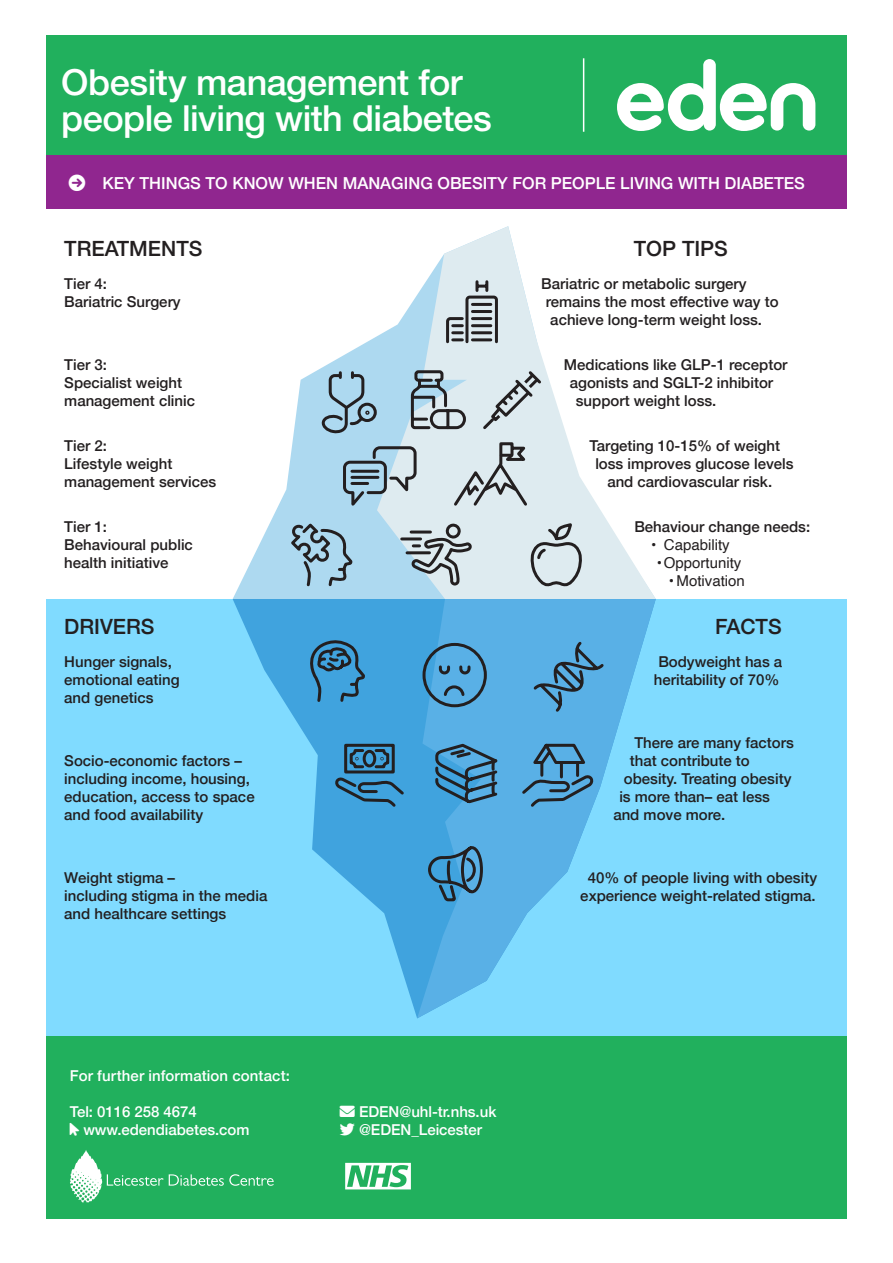
<style>
.page{position:relative;width:893px;height:1263px;background:#fff}
.page>*{position:absolute;margin:0;border:0;box-sizing:border-box;transform-origin:0 0}
.t1{font:500 36px/36px "Helvetica Neue LT Std";letter-spacing:-.015em;color:#fff}
.Paragraph_Style_2{font:500 21px "Helvetica Neue";color:#231f20}
.t2{font:500 16.5px "Helvetica Neue";color:#fff}
.Bold{font:500 15px/18px "Helvetica Neue";color:#231f20}
.t3{font:500 15px "Helvetica Neue";letter-spacing:-.005em;color:#fff}
.t4{font:15px "Helvetica";color:#231f20}
</style>
<div class="page">
<div style="left:46px;top:599px;width:801px;height:437px;background:#80dbff"></div>
<div style="left:46px;top:35px;width:801px;height:120px;background:#21b05d"></div>
<svg style="left:617px;top:59px;width:198px;height:72px"></svg>
<div style="left:46px;top:1036px;width:801px;height:183px;background:#21b05d"></div>
<svg style="left:70px;top:1150px;width:204px;height:52px"></svg>
<svg style="left:345px;top:1163px;width:66px;height:26px"></svg>
<hr style="left:583px;top:58px;width:1px;height:74px;background:#fff">
<div style="left:46px;top:155px;width:801px;height:53px;background:#90268f"></div>
<svg style="left:233px;top:599px;width:184px;height:419px"></svg>
<svg style="left:233px;top:336px;width:144px;height:263px"></svg>
<svg style="left:377px;top:226px;width:279px;height:373px"></svg>
<svg style="left:417px;top:599px;width:239px;height:419px;fill:#59b0e6"></svg>
<svg style="left:288px;top:521px;width:66px;height:68px;background:#92b5c8"></svg>
<hr style="left:407px;top:551px;width:22px;height:3px;background:#231f20">
<hr style="left:402px;top:537px;width:19px;height:3px;background:#231f20">
<svg style="left:529px;top:522px;width:54px;height:67px;background:#bcc6ca"></svg>
<svg style="left:480px;top:368px;width:64px;height:64px;background:#c6d1d5"></svg>
<svg style="left:305px;top:636px;width:61px;height:68px;background:#3986b5"></svg>
<svg style="left:531px;top:639px;width:75px;height:75px;background:#519bc9"></svg>
<svg style="left:427px;top:844px;width:57px;height:59px;background:#4086b1"></svg>
<svg style="left:341px;top:445px;width:77px;height:67px;background:#a7c0cd"></svg>
<hr style="left:352px;top:470px;width:26px;height:3px;background:#231f20">
<hr style="left:352px;top:476px;width:26px;height:3px;background:#231f20">
<hr style="left:352px;top:482px;width:16px;height:3px;background:#231f20">
<svg style="left:409px;top:369px;width:58px;height:62px;background:#a1b0b8"></svg>
<svg style="left:519px;top:739px;width:77px;height:70px;background:#4e94c0"></svg>
<svg style="left:332px;top:742px;width:75px;height:67px;background:#3881ad"></svg>
<svg style="left:451px;top:441px;width:79px;height:67px;background:#bec8cc"></svg>
<svg style="left:434px;top:742px;width:66px;height:63px;background:#4384ad"></svg>
<svg style="left:322px;top:373px;width:56px;height:60px;background:#8fb0c3"></svg>
<svg style="left:445px;top:282px;width:54px;height:63px;background:#a5adb1"></svg>
<svg style="left:409px;top:523px;width:79px;height:186px;background:#77aecf"></svg>
<p class="t1" style="left:61px;top:64px;width:432px">Obesity management for people living with diabetes</p>
<p class="t2" style="left:103px;top:170px;width:704px">KEY THINGS TO KNOW WHEN MANAGING OBESITY FOR PEOPLE LIVING WITH DIABETES</p>
<p class="Paragraph_Style_2" style="left:64px;top:231px;width:140px">TREATMENTS</p>
<p class="Bold" style="left:64px;top:274px;width:118px">Tier 4:<br>Bariatric Surgery</p>
<p class="Bold" style="left:64px;top:355px;width:132px">Tier 3:<br>Specialist weight management clinic</p>
<p class="Bold" style="left:64px;top:436px;width:154px">Tier 2:<br>Lifestyle weight management services</p>
<p class="Bold" style="left:64px;top:517px;width:130px">Tier 1:<br>Behavioural public health initiative</p>
<p class="Paragraph_Style_2" style="left:64px;top:609px;width:92px">DRIVERS</p>
<p class="Bold" style="left:64px;top:652px;width:117px">Hunger signals, emotional eating and genetics</p>
<p class="Bold" style="left:64px;top:751px;width:192px">Socio-economic factors – including income, housing, education, access to space and food availability</p>
<p class="Bold" style="left:64px;top:868px;width:205px">Weight stigma –<br>including stigma in the media and healthcare settings</p>
<p class="Paragraph_Style_2" style="left:634px;top:231px;width:96px">TOP TIPS</p>
<p class="Bold" style="left:541px;top:274px;width:207px">Bariatric or metabolic surgery</p>
<p class="Bold" style="left:546px;top:292px;width:234px">remains the most effective way to</p>
<p class="Bold" style="left:550px;top:310px;width:213px">achieve long-term weight loss.</p>
<p class="Bold" style="left:564px;top:355px;width:225px">Medications like GLP-1 receptor</p>
<p class="Bold" style="left:570px;top:373px;width:205px">agonists and SGLT-2 inhibitor</p>
<p class="Bold" style="left:576px;top:391px;width:142px">support weight loss.</p>
<p class="Bold" style="left:589px;top:436px;width:192px">Targeting 10-15% of weight</p>
<p class="Bold" style="left:595px;top:454px;width:200px">loss improves glucose levels</p>
<p class="Bold" style="left:607px;top:472px;width:166px">and cardiovascular risk.</p>
<p class="Bold" style="left:634px;top:517px;width:177px">Behaviour change needs:</p>
<p class="t4" style="left:651px;top:533px;width:80px">• Capability</p>
<p class="t4" style="left:657px;top:551px;width:86px">•Opportunity</p>
<p class="t4" style="left:669px;top:569px;width:78px">• Motivation</p>
<p class="Paragraph_Style_2" style="left:715px;top:609px;width:68px">FACTS</p>
<p class="Bold" style="left:654px;top:652px;width:130px;text-align:center">Bodyweight has a heritability of 70%</p>
<p class="Bold" style="left:634px;top:733px;width:161px">There are many factors</p>
<p class="Bold" style="left:630px;top:751px;width:122px">that contribute to</p>
<p class="Bold" style="left:624px;top:769px;width:169px">obesity. Treating obesity</p>
<p class="Bold" style="left:619px;top:787px;width:152px">is more than– eat less</p>
<p class="Bold" style="left:613px;top:805px;width:113px">and move more.</p>
<p class="Bold" style="left:580px;top:868px;width:238px;text-align:center">40% of people living with obesity experience weight-related stigma.</p>
<p class="t3" style="left:70px;top:1064px;width:222px">For further information contact:</p>
<p class="t3" style="left:70px;top:1100px;width:128px">Tel: 0116 258 4674</p>
<p class="t3" style="left:340px;top:1100px;width:158px">✉ EDEN@uhl-tr.nhs.uk</p>
<p class="t3" style="left:83px;top:1118px;width:168px">www.edendiabetes.com</p>
<p class="t3" style="left:359px;top:1118px;width:125px">@EDEN_Leicester</p>
</div>
